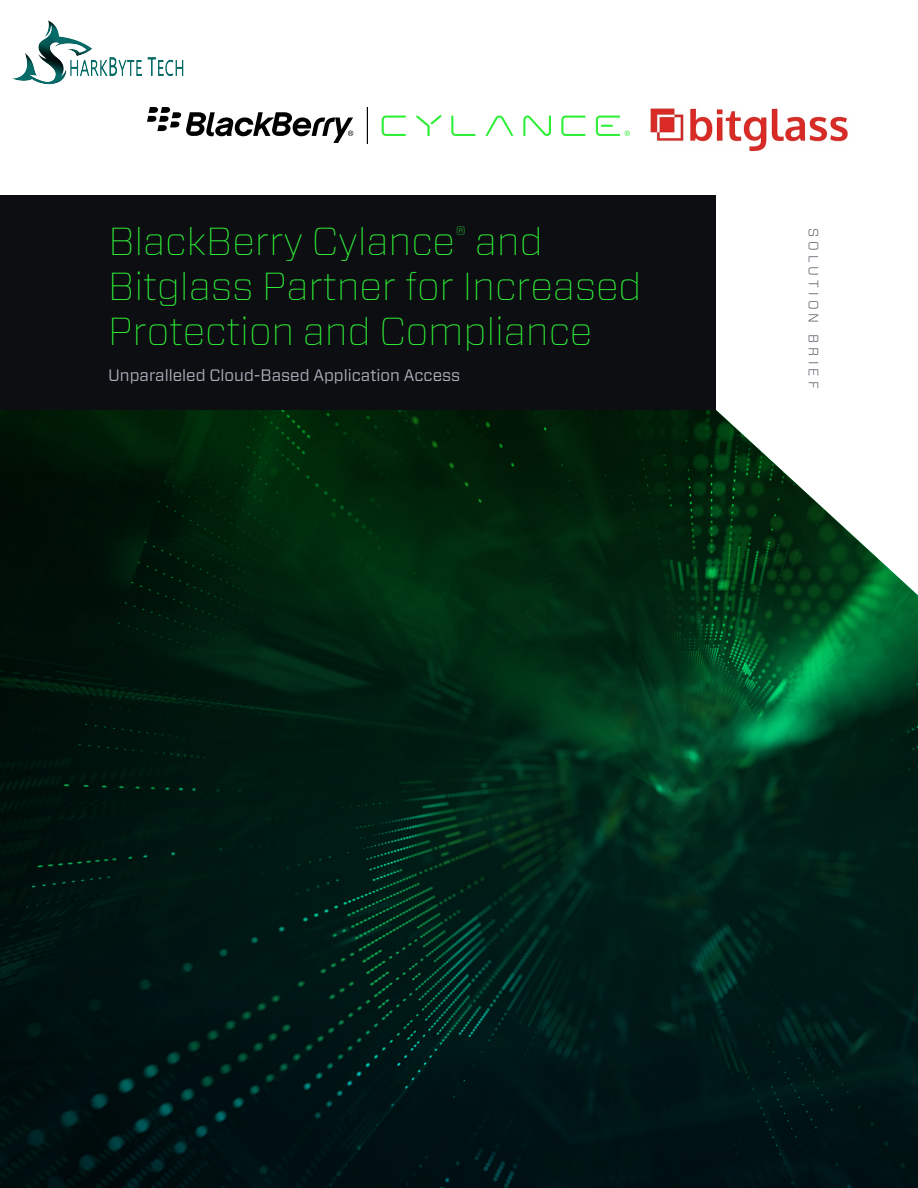
<style>
.page{position:relative;width:918px;height:1188px;background:#fff}
.page>*{position:absolute;margin:0;border:0;box-sizing:border-box;transform-origin:0 0}
.t1{font:100 39px/45px "Forza";letter-spacing:-.005em;color:#2eef37}
.t2{font:16.5px "Forza";color:#aab2bc}
.t3{font:300 13.5px "Forza";letter-spacing:.3em;color:#464b53}
</style>
<div class="page">
<svg style="left:147px;top:107px;width:206px;height:36px"></svg>
<svg style="left:523px;top:116px;width:28px;height:20px"></svg>
<svg style="left:382px;top:116px;width:24px;height:20px"></svg>
<svg style="left:451px;top:116px;width:24px;height:20px"></svg>
<svg style="left:561px;top:116px;width:25px;height:20px"></svg>
<svg style="left:416px;top:115px;width:26px;height:21px"></svg>
<svg style="left:486px;top:116px;width:27px;height:20px"></svg>
<svg style="left:596px;top:116px;width:34px;height:20px"></svg>
<hr style="left:367px;top:107px;width:1px;height:37px;background:#000">
<img style="left:0;top:410px;width:918px;height:778px">
<div style="left:0;top:195px;width:716px;height:215px;background:#0d0e12"></div>
<img style="left:12px;top:20px;width:172px;height:65px">
<img style="left:650px;top:108px;width:198px;height:43px">
<p class="t1" style="left:108px;top:217px;width:535px">BlackBerry Cylance<sup>®</sup> and<br>Bitglass Partner for Increased<br>Protection and Compliance</p>
<p class="t2" style="left:108px;top:364px;width:354px">Unparalleled Cloud-Based Application Access</p>
<p class="t3" style="left:823px;top:228px;width:162px;rotate:90deg">SOLUTION BRIEF</p>
</div>
